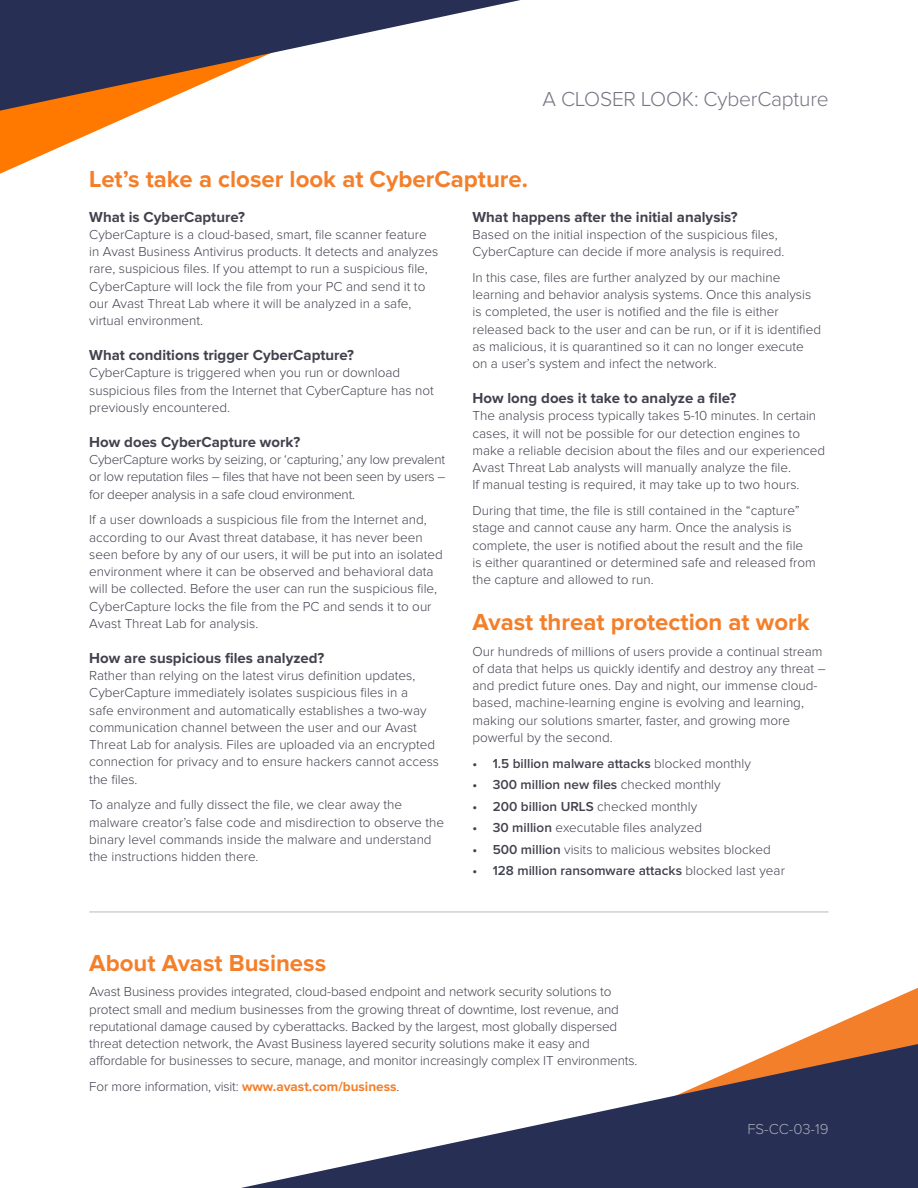
<style>
.page{position:relative;width:918px;height:1188px;background:#fff}
.page>*{position:absolute;margin:0;border:0;box-sizing:border-box;transform-origin:0 0}
.main_heads{font:700 24px "Proxima Nova";color:#f47f2a}
.t1{font:300 21px "Proxima Nova";letter-spacing:-.01em;color:#767683}
.subhead{font:700 15px "Proxima Nova";color:#41424e}
.t2{font:300 15px "Proxima Nova";color:#aaabb6}
.body{font:300 13.5px/17.2px "Proxima Nova";color:#41424e}
.t3{font:600 13.5px "Proxima Nova";color:#41424e}
.s1{font-weight:300}
.s2{font-weight:600}
.s3{font-weight:700;color:#f47f2a}
</style>
<div class="page">
<svg style="left:801px;top:987px;width:117px;height:53px"></svg>
<svg style="left:241px;top:1040px;width:677px;height:148px"></svg>
<hr style="left:89px;top:912px;width:740px;height:1px;background:#babac1">
<svg style="left:0;top:115px;width:132px;height:59px"></svg>
<svg style="left:0;top:0;width:520px;height:115px"></svg>
<h2 class="t1" style="left:543px;top:87px;width:288px">A CLOSER LOOK: CyberCapture</h2>
<p class="main_heads" style="left:89px;top:165px;width:440px">Let’s take a closer look at CyberCapture.</p>
<p class="subhead" style="left:89px;top:208px;width:157px">What is CyberCapture?</p>
<p class="body" style="left:89px;top:226px;width:351px">CyberCapture is a cloud-based, smart, file scanner feature in Avast Business Antivirus products. It detects and analyzes rare, suspicious files. If you attempt to run a suspicious file, CyberCapture will lock the file from your PC and send it to our Avast Threat Lab where it will be analyzed in a safe, virtual environment.</p>
<p class="subhead" style="left:89px;top:346px;width:266px">What conditions trigger CyberCapture?</p>
<p class="body" style="left:89px;top:364px;width:346px">CyberCapture is triggered when you run or download suspicious files from the Internet that CyberCapture has not previously encountered.</p>
<p class="subhead" style="left:89px;top:433px;width:213px">How does CyberCapture work?</p>
<p class="body" style="left:89px;top:451px;width:358px;text-align:justify">CyberCapture works by seizing, or ‘capturing,’ any low prevalent or low reputation files – files that have not been seen by users – for deeper analysis in a safe cloud environment.</p>
<p class="body" style="left:89px;top:511px;width:355px">If a user downloads a suspicious file from the Internet and, according to our Avast threat database, it has never been seen before by any of our users, it will be put into an isolated environment where it can be observed and behavioral data will be collected. Before the user can run the suspicious file, CyberCapture locks the file from the PC and sends it to our Avast Threat Lab for analysis.</p>
<p class="subhead" style="left:89px;top:649px;width:237px">How are suspicious files analyzed?</p>
<p class="body" style="left:89px;top:667px;width:351px">Rather than relying on the latest virus definition updates, CyberCapture immediately isolates suspicious files in a<br>safe environment and automatically establishes a two-way communication channel between the user and our Avast Threat Lab for analysis. Files are uploaded via an encrypted connection for privacy and to ensure hackers cannot access the files.</p>
<p class="body" style="left:89px;top:796px;width:356px">To analyze and fully dissect the file, we clear away the malware creator’s false code and misdirection to observe the binary level commands inside the malware and understand the instructions hidden there.</p>
<p class="subhead" style="left:472px;top:208px;width:267px">What happens after the initial analysis?</p>
<p class="body" style="left:472px;top:226px;width:313px">Based on the initial inspection of the suspicious files,<br>CyberCapture can decide if more analysis is required.</p>
<p class="body" style="left:472px;top:269px;width:350px">In this case, files are further analyzed by our machine learning and behavior analysis systems. Once this analysis is completed, the user is notified and the file is either released back to the user and can be run, or if it is identified as malicious, it is quarantined so it can no longer execute on a user’s system and infect the network.</p>
<p class="subhead" style="left:472px;top:389px;width:265px">How long does it take to analyze a file?</p>
<p class="body" style="left:472px;top:407px;width:354px">The analysis process typically takes 5-10 minutes. In certain cases, it will not be possible for our detection engines to make a reliable decision about the files and our experienced Avast Threat Lab analysts will manually analyze the file.<br>If manual testing is required, it may take up to two hours.</p>
<p class="body" style="left:472px;top:502px;width:345px">During that time, the file is still contained in the “capture” stage and cannot cause any harm. Once the analysis is complete, the user is notified about the result and the file<br>is either quarantined or determined safe and released from the capture and allowed to run.</p>
<p class="main_heads" style="left:472px;top:608px;width:339px">Avast threat protection at work</p>
<p class="body" style="left:472px;top:643px;width:355px">Our hundreds of millions of users provide a continual stream of data that helps us quickly identify and destroy any threat – and predict future ones. Day and night, our immense cloud&shy;based, machine-learning engine is evolving and learning, making our solutions smarter, faster, and growing more powerful by the second.</p>
<p class="t3" style="left:472px;top:757px;width:280px">• 1.5 billion malware attacks <span class="s1">blocked monthly</span></p>
<p class="t3" style="left:472px;top:778px;width:250px">• 300 million new files <span class="s1">checked monthly</span></p>
<p class="t3" style="left:472px;top:800px;width:226px">• 200 billion URLS <span class="s1">checked monthly</span></p>
<p class="body" style="left:472px;top:819px;width:231px"><span class="s2">• 30 million</span> executable files analyzed</p>
<p class="body" style="left:472px;top:841px;width:300px"><span class="s2">• 500 million</span> visits to malicious websites blocked</p>
<p class="t3" style="left:472px;top:864px;width:314px">• 128 million ransomware attacks <span class="s1">blocked last year</span></p>
<h1 class="main_heads" style="left:89px;top:949px;width:238px">About Avast Business</h1>
<p class="body" style="left:89px;top:983px;width:550px">Avast Business provides integrated, cloud-based endpoint and network security solutions to protect small and medium businesses from the growing threat of downtime, lost revenue, and reputational damage caused by cyberattacks. Backed by the largest, most globally dispersed threat detection network, the Avast Business layered security solutions make it easy and affordable for businesses to secure, manage, and monitor increasingly complex IT environments.</p>
<p class="body" style="left:89px;top:1078px;width:312px">For more information, visit: <span class="s3">www.avast.com/business</span>.</p>
<p class="t2" style="left:747px;top:1121px;width:83px">FS-CC-03-19</p>
</div>
